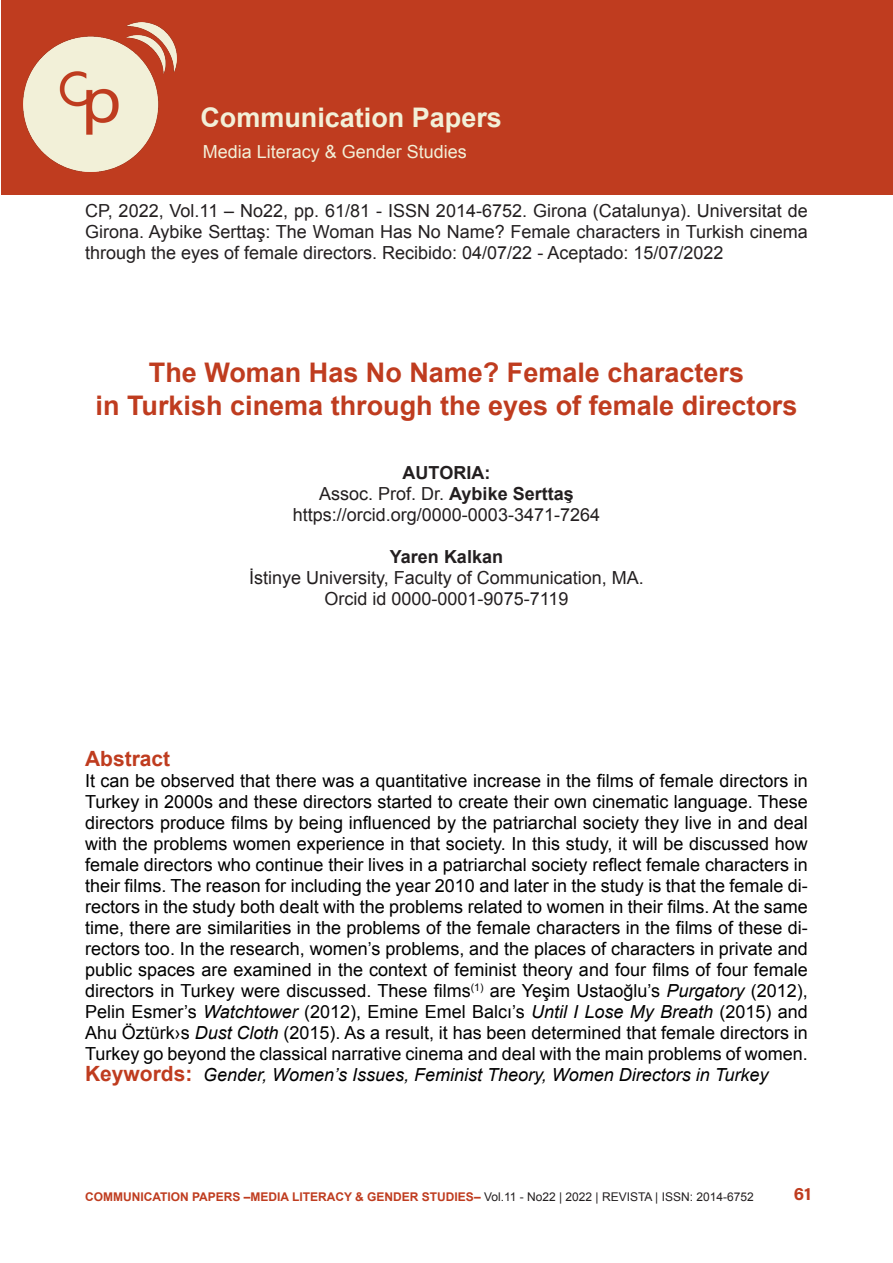
<style>
.page{position:relative;width:893px;height:1263px;background:#fff}
.page>*{position:absolute;margin:0;border:0;box-sizing:border-box;transform-origin:0 0}
.t1{font:700 27px "Arial";color:#bf3c1f}
.t2{font:700 27px "Arial";color:#f2f0d8}
.COS_TEXT_22_PARAGRAF{font:700 21px "Arial";color:#bf3c1f}
.COS_TEXT_22_PARAGRAF-2{font:18px/21px "Arial";color:#000;text-align:justify}
.Cita_Tab_CP16{font:18px/21px "Arial";color:#231f20;text-align:justify}
.bibliografia_22{font:18px "Arial";color:#231f20}
.COS_TEXT_22_PARAGRAF-3{font:italic 18px "Arial";color:#000}
.t3{font:18px "Arial";color:#f2f0d8}
.bibliografia_22-2{font:700 18px "Arial";color:#231f20}
.t4{font:700 18px "Acumin Pro";color:#bf3c1f}
.t5{font:700 12px "Arial";color:#bf3c1f}
.s1{font-weight:700}
.s2{font-style:italic}
.s3{font-weight:700;font-style:normal;font-size:21px;color:#bf3c1f}
.s4{font-weight:400;color:#231f20}
</style>
<div class="page">
<div style="left:1px;top:0;width:892px;height:195px;background:#bf3c1f"></div>
<img style="left:23px;top:22px;width:154px;height:149px">
<h1 class="t2" style="left:200px;top:99px;width:303px">Communication Papers</h1>
<p class="t3" style="left:203px;top:140px;width:266px">Media Literacy &amp; Gender Studies</p>
<p class="Cita_Tab_CP16" style="left:85px;top:201px;width:724px">CP, 2022, Vol.11 – No22, pp. 61/81 - ISSN 2014-6752. Girona (Catalunya). Universitat de Girona. Aybike Serttaş: The Woman Has No Name? Female characters in Turkish cinema through the eyes of female directors. Recibido: 04/07/22 - Aceptado: 15/07/2022</p>
<p class="t1" style="left:149px;top:355px;width:597px">The Woman Has No Name? Female characters</p>
<p class="t1" style="left:96px;top:387px;width:703px">in Turkish cinema through the eyes of female directors</p>
<p class="bibliografia_22-2" style="left:403px;top:461px;width:89px">AUTORIA:</p>
<p class="bibliografia_22" style="left:319px;top:482px;width:256px">Assoc. Prof. Dr. <span class="s1">Aybike Serttaş</span></p>
<p class="bibliografia_22" style="left:293px;top:503px;width:309px">https://orcid.org/0000-0003-3471-7264</p>
<p class="bibliografia_22-2" style="left:390px;top:545px;width:115px">Yaren Kalkan</p>
<p class="bibliografia_22" style="left:249px;top:566px;width:396px">İstinye University, Faculty of Communication, MA.</p>
<p class="bibliografia_22" style="left:325px;top:587px;width:245px">Orcid id 0000-0001-9075-7119</p>
<p class="COS_TEXT_22_PARAGRAF" style="left:85px;top:744px;width:87px">Abstract</p>
<p class="COS_TEXT_22_PARAGRAF-2" style="left:85px;top:770px;width:724px">It can be observed that there was a quantitative increase in the films of female directors in Turkey in 2000s and these directors started to create their own cinematic language. These directors produce films by being influenced by the patriarchal society they live in and deal with the problems women experience in that society. In this study, it will be discussed how female directors who continue their lives in a patriarchal society reflect female characters in their films. The reason for including the year 2010 and later in the study is that the female di&shy;rectors in the study both dealt with the problems related to women in their films. At the same time, there are similarities in the problems of the female characters in the films of these di&shy;rectors too. In the research, women’s problems, and the places of characters in private and public spaces are examined in the context of feminist theory and four films of four female directors in Turkey were discussed. These films<sup>(1)</sup> are Yeşim Ustaoğlu’s <span class="s2">Purgatory</span> (2012), Pelin Esmer’s <span class="s2">Watchtower</span> (2012), Emine Emel Balcı’s <span class="s2">Until I Lose My Breath</span> (2015) and Ahu Öztürk›s <span class="s2">Dust Cloth</span> (2015). As a result, it has been determined that female directors in Turkey go beyond the classical narrative cinema and deal with the main problems of women.</p>
<p class="COS_TEXT_22_PARAGRAF-3" style="left:85px;top:1063px;width:685px"><span class="s3">Keywords:</span> Gender, Women’s Issues, Feminist Theory, Women Directors in Turkey</p>
<p class="t5" style="left:85px;top:1189px;width:670px">COMMUNICATION PAPERS –MEDIA LITERACY &amp; GENDER STUDIES– <span class="s4">Vol.11 - No22 | 2022 | REVISTA | ISSN: 2014-6752</span></p>
<p class="t4" style="left:794px;top:1181px;width:19px">61</p>
</div>
